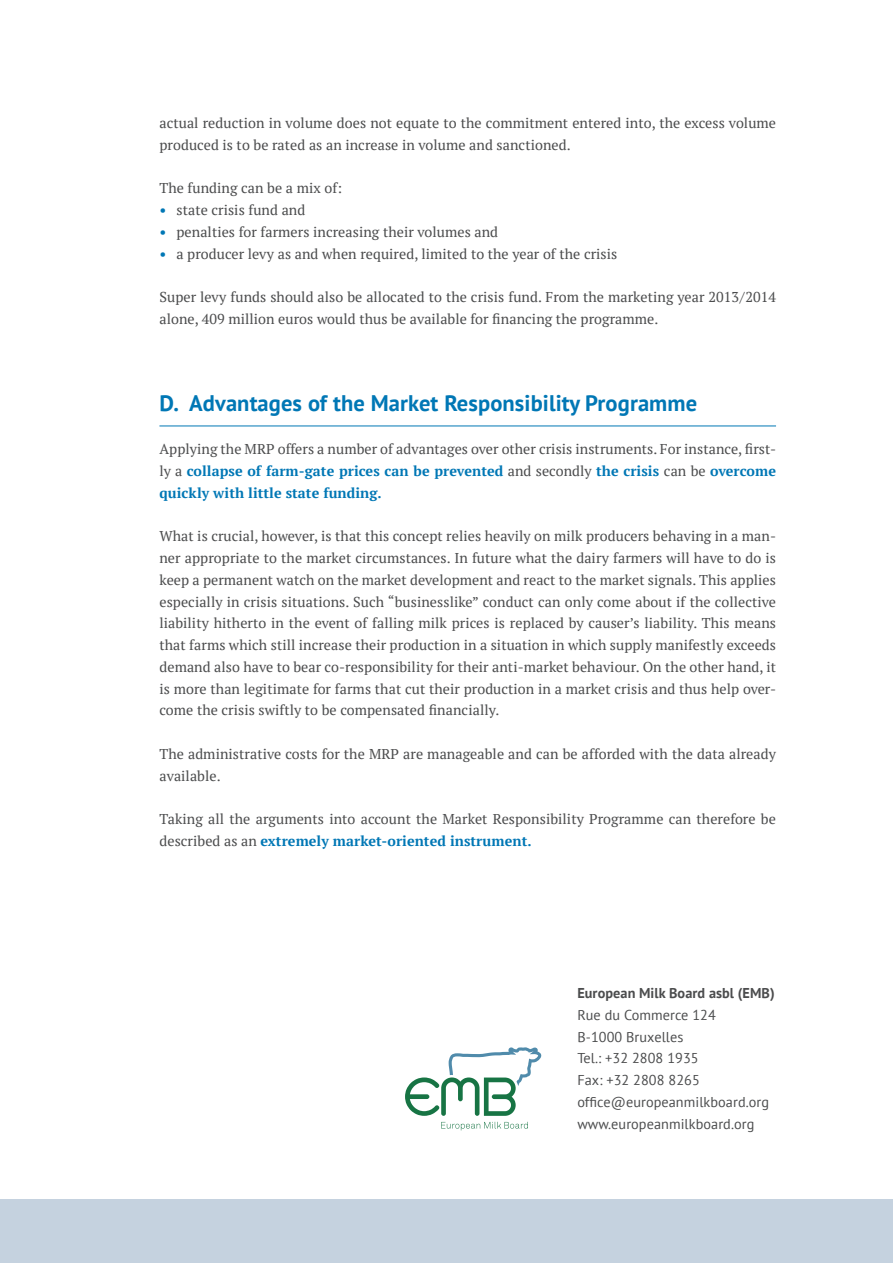
<style>
.page{position:relative;width:893px;height:1263px;background:#fff}
.page>*{position:absolute;margin:0;border:0;box-sizing:border-box;transform-origin:0 0}
.t1{font:700 22.5px "PT Sans";letter-spacing:.005em;color:#0077b5}
.t2{font:14.25px/21.8px "PT Serif";letter-spacing:.005em;color:#4b4c4d}
.t3{font:14.25px/21.8px "PT Sans";letter-spacing:.005em;color:#4b4c4d}
.t4{font:700 14.25px "PT Sans";letter-spacing:.005em;color:#4b4c4d}
.s1{font-weight:700;color:#0077b5}
</style>
<div class="page">
<div style="left:0;top:1199px;width:893px;height:64px;background:#c5d2df"></div>
<svg style="left:441px;top:1122px;width:87px;height:8px"></svg>
<svg style="left:405px;top:1047px;width:136px;height:69px"></svg>
<hr style="left:159px;top:426px;width:617px;height:1px;background:#0077b5">
<p class="t2" style="left:159px;top:112px;width:618px">actual reduction in volume does not equate to the commitment entered into, the excess volume produced is to be rated as an increase in volume and sanctioned.</p>
<p class="t2" style="left:159px;top:177px;width:184px">The funding can be a mix of:</p>
<p class="t2" style="left:159px;top:199px;width:147px"><span class="s1">•</span> state crisis fund and</p>
<p class="t2" style="left:159px;top:221px;width:340px"><span class="s1">•</span> penalties for farmers increasing their volumes and</p>
<p class="t2" style="left:159px;top:242px;width:459px"><span class="s1">•</span> a producer levy as and when required, limited to the year of the crisis</p>
<p class="t2" style="left:159px;top:286px;width:618px">Super levy funds should also be allocated to the crisis fund. From the marketing year 2013/2014 alone, 409 million euros would thus be available for financing the programme.</p>
<h1 class="t1" style="left:159px;top:388px;width:539px">D. Advantages of the Market Responsibility Programme</h1>
<p class="t2" style="left:159px;top:438px;width:618px;text-align:justify">Applying the MRP offers a number of advantages over other crisis instruments. For instance, first&shy;ly a <span class="s1">collapse of farm-gate prices can be prevented</span> and secondly <span class="s1">the crisis</span> can be <span class="s1">overcome quickly with little state funding.</span></p>
<p class="t2" style="left:159px;top:525px;width:618px;text-align:justify">What is crucial, however, is that this concept relies heavily on milk producers behaving in a man&shy;ner appropriate to the market circumstances. In future what the dairy farmers will have to do is keep a permanent watch on the market development and react to the market signals. This applies especially in crisis situations. Such “businesslike” conduct can only come about if the collective liability hitherto in the event of falling milk prices is replaced by causer’s liability. This means that farms which still increase their production in a situation in which supply manifestly exceeds demand also have to bear co-responsibility for their anti-market behaviour. On the other hand, it is more than legitimate for farms that cut their production in a market crisis and thus help over&shy;come the crisis swiftly to be compensated financially.</p>
<p class="t2" style="left:159px;top:743px;width:618px">The administrative costs for the MRP are manageable and can be afforded with the data already available.</p>
<p class="t2" style="left:159px;top:808px;width:618px">Taking all the arguments into account the Market Responsibility Programme can therefore be described as an <span class="s1">extremely market-oriented instrument.</span></p>
<p class="t4" style="left:577px;top:984px;width:199px">European Milk Board asbl (EMB)</p>
<p class="t3" style="left:577px;top:1004px;width:193px">Rue du Commerce 124<br>B-1000 Bruxelles<br>Tel.: +32 2808 1935<br>Fax: +32 2808 8265 office@europeanmilkboard.org www.europeanmilkboard.org</p>
</div>
